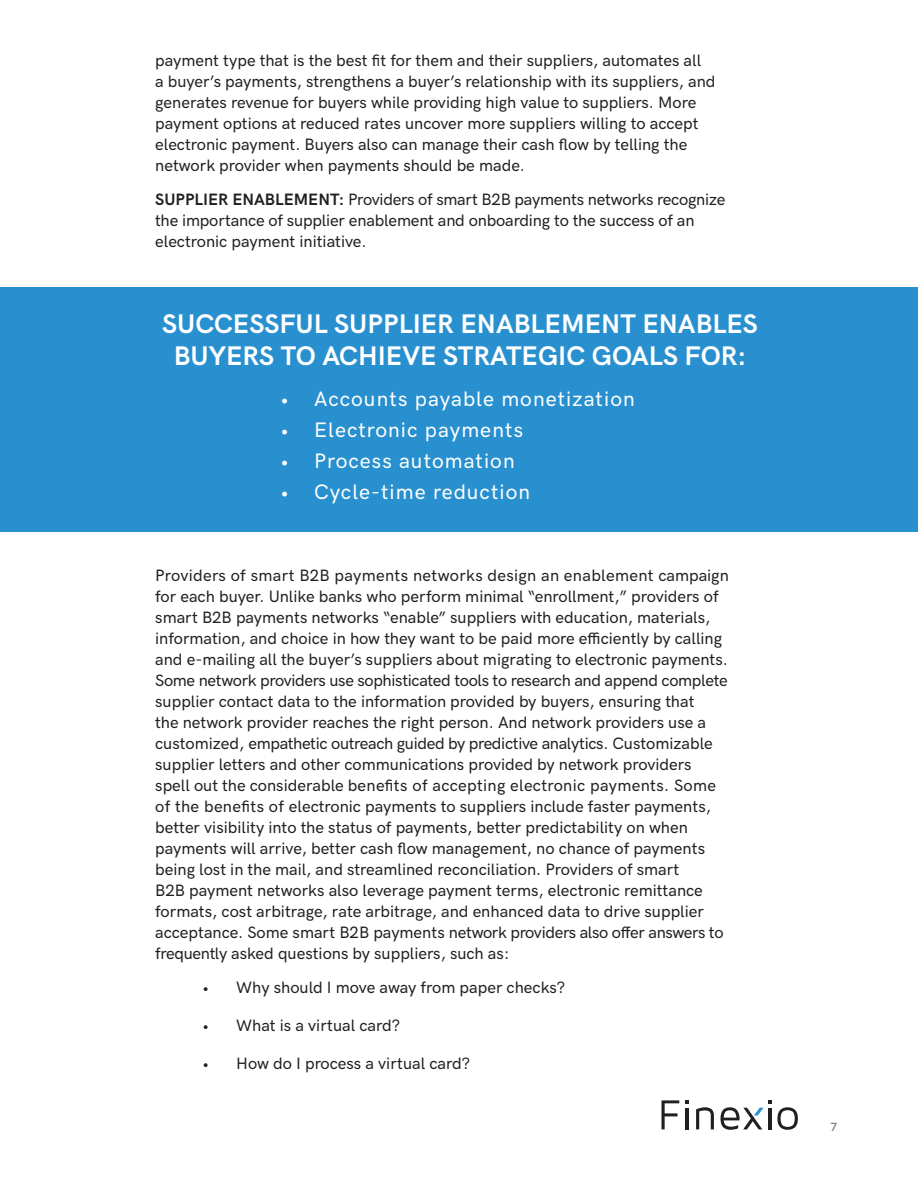
<style>
.page{position:relative;width:918px;height:1188px;background:#fff}
.page>*{position:absolute;margin:0;border:0;box-sizing:border-box;transform-origin:0 0}
.t1{font:700 27px/32.4px "HK Grotesk";color:#fff;text-align:center}
.t2{font:500 21px "HK Grotesk";letter-spacing:.05em;color:#fff}
.t3{font:500 16.5px/21px "HK Grotesk";color:#231f20}
.t4{font:700 12px "HK Grotesk";color:#8a8c8f}
.s1{font-weight:700}
</style>
<div class="page">
<svg style="left:777px;top:1107px;width:21px;height:23px"></svg>
<svg style="left:721px;top:1100px;width:50px;height:30px"></svg>
<svg style="left:696px;top:1107px;width:18px;height:22px"></svg>
<hr style="left:685px;top:1108px;width:3px;height:21px;background:#231f20">
<svg style="left:685px;top:1100px;width:4px;height:4px"></svg>
<svg style="left:662px;top:1100px;width:17px;height:29px"></svg>
<div style="left:0;top:287px;width:918px;height:244px;background:#2890cf"></div>
<p class="t3" style="left:155px;top:48px;width:562px">payment type that is the best fit for them and their suppliers, automates all<br>a buyer’s payments, strengthens a buyer’s relationship with its suppliers, and generates revenue for buyers while providing high value to suppliers. More payment options at reduced rates uncover more suppliers willing to accept electronic payment. Buyers also can manage their cash flow by telling the network provider when payments should be made.</p>
<p class="t3" style="left:155px;top:188px;width:572px"><span class="s1">SUPPLIER ENABLEMENT:</span> Providers of smart B2B payments networks recognize the importance of supplier enablement and onboarding to the success of an electronic payment initiative.</p>
<p class="t1" style="left:162px;top:305px;width:597px">SUCCESSFUL SUPPLIER ENABLEMENT ENABLES<br>BUYERS TO ACHIEVE STRATEGIC GOALS FOR:</p>
<p class="t2" style="left:281px;top:383px;width:356px">• Accounts payable monetization</p>
<p class="t2" style="left:281px;top:414px;width:244px">• Electronic payments</p>
<p class="t2" style="left:281px;top:445px;width:236px">• Process automation</p>
<p class="t2" style="left:281px;top:476px;width:251px">• Cycle-time reduction</p>
<p class="t3" style="left:155px;top:564px;width:575px">Providers of smart B2B payments networks design an enablement campaign for each buyer. Unlike banks who perform minimal “enrollment,” providers of smart B2B payments networks “enable” suppliers with education, materials, information, and choice in how they want to be paid more efficiently by calling and e-mailing all the buyer’s suppliers about migrating to electronic payments.<br>Some network providers use sophisticated tools to research and append complete supplier contact data to the information provided by buyers, ensuring that<br>the network provider reaches the right person. And network providers use a customized, empathetic outreach guided by predictive analytics. Customizable supplier letters and other communications provided by network providers spell out the considerable benefits of accepting electronic payments. Some of the benefits of electronic payments to suppliers include faster payments, better visibility into the status of payments, better predictability on when payments will arrive, better cash flow management, no chance of payments being lost in the mail, and streamlined reconciliation. Providers of smart<br>B2B payment networks also leverage payment terms, electronic remittance formats, cost arbitrage, rate arbitrage, and enhanced data to drive supplier acceptance. Some smart B2B payments network providers also offer answers to frequently asked questions by suppliers, such as:</p>
<p class="t3" style="left:202px;top:975px;width:364px">• Why should I move away from paper checks?</p>
<p class="t3" style="left:202px;top:1013px;width:199px">• What is a virtual card?</p>
<p class="t3" style="left:202px;top:1051px;width:269px">• How do I process a virtual card?</p>
<p class="t4" style="left:831px;top:1118px;width:8px">7</p>
</div>
